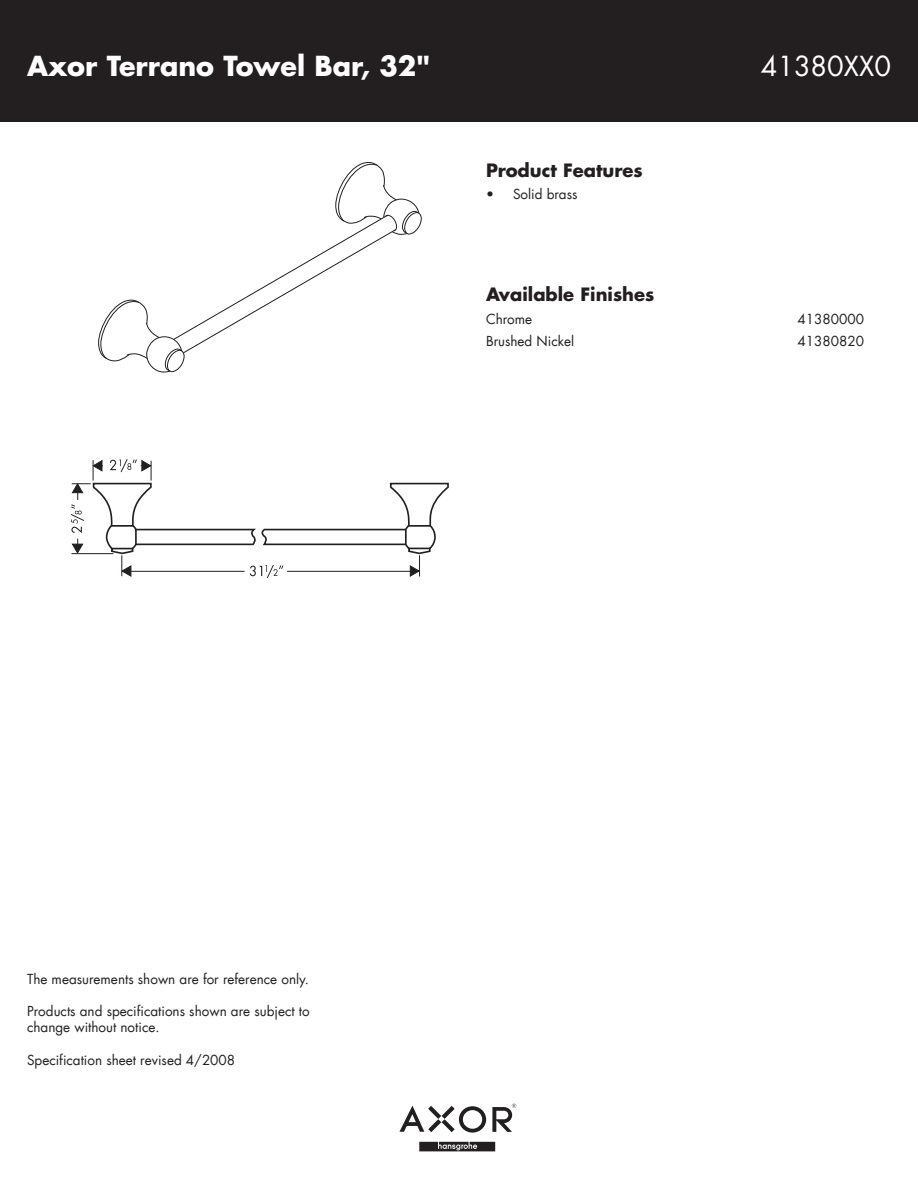
<style>
.page{position:relative;width:918px;height:1188px;background:#fff}
.page>*{position:absolute;margin:0;border:0;box-sizing:border-box;transform-origin:0 0}
.axor_product_name{font:700 27px "Futura LT";color:#fff}
.axor_product_number{font:27px "Futura LT";color:#fff}
.subject_heading{font:700 18px "Futura LT";color:#231f20}
.detail{font:13.5px/16.2px "Futura LT";color:#231f20}
.bullet_point{font:13.5px "Futura LT";color:#231f20}
</style>
<div class="page">
<div style="left:0;top:0;width:918px;height:121px;background:#231f20"></div>
<svg style="left:492px;top:1104px;width:24px;height:28px"></svg>
<svg style="left:399px;top:1106px;width:87px;height:27px"></svg>
<svg style="left:419px;top:1142px;width:76px;height:9px"></svg>
<svg style="left:98px;top:162px;width:324px;height:211px"></svg>
<svg style="left:71px;top:459px;width:378px;height:119px"></svg>
<p class="axor_product_name" style="left:27px;top:48px;width:404px">Axor Terrano Towel Bar, 32"</p>
<p class="axor_product_number" style="left:761px;top:49px;width:132px">41380XX0</p>
<p class="subject_heading" style="left:486px;top:158px;width:158px">Product Features</p>
<p class="bullet_point" style="left:486px;top:186px;width:93px">• Solid brass</p>
<p class="subject_heading" style="left:486px;top:283px;width:170px">Available Finishes</p>
<p class="detail" style="left:486px;top:311px;width:48px">Chrome</p>
<p class="detail" style="left:797px;top:311px;width:68px">41380000</p>
<p class="detail" style="left:486px;top:334px;width:90px">Brushed Nickel</p>
<p class="detail" style="left:797px;top:334px;width:68px">41380820</p>
<p class="detail" style="left:27px;top:971px;width:284px">The measurements shown are for reference only.</p>
<p class="detail" style="left:27px;top:1003px;width:284px">Products and specifications shown are subject to change without notice.</p>
<p class="detail" style="left:27px;top:1052px;width:210px">Specification sheet revised 4/2008</p>
</div>
